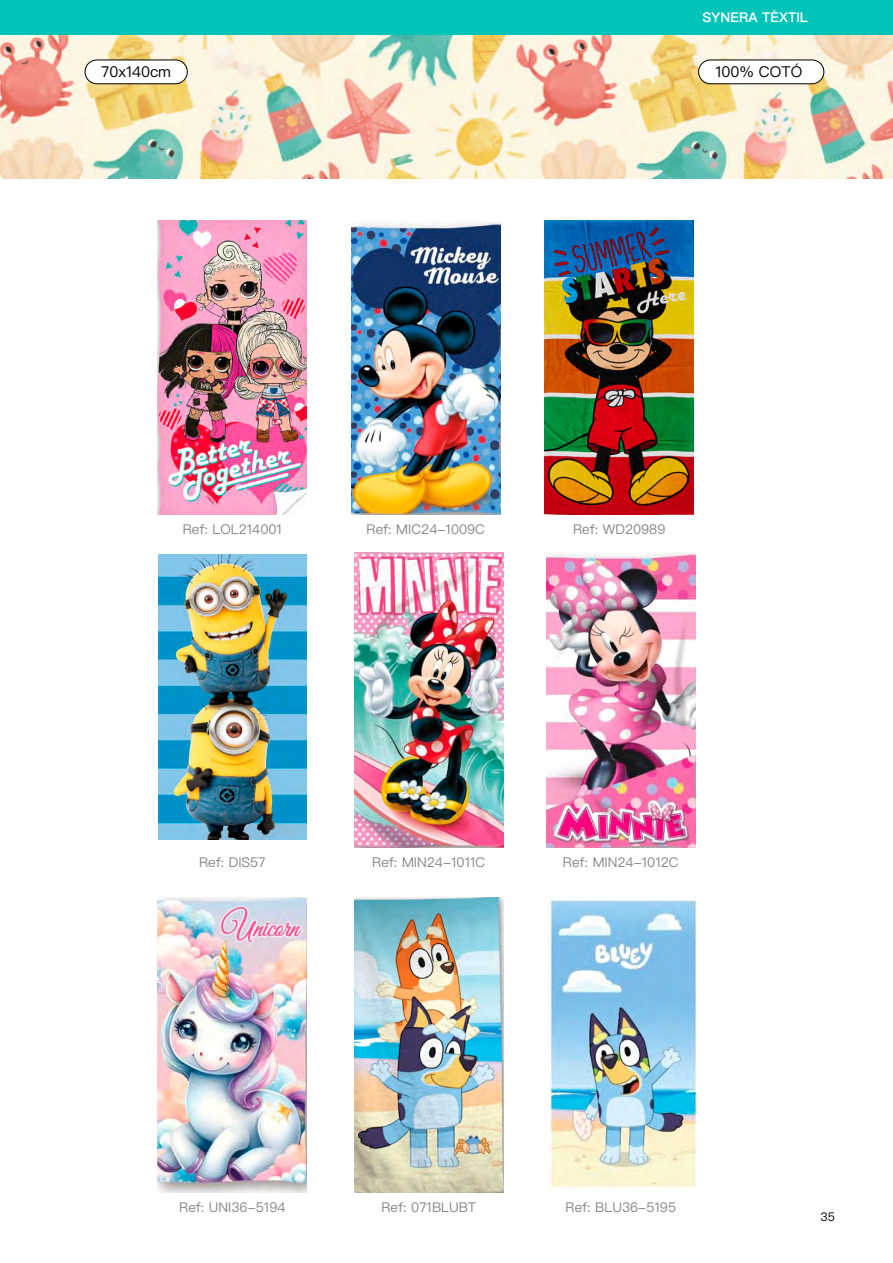
<style>
.page{position:relative;width:893px;height:1263px;background:#fff}
.page>*{position:absolute;margin:0;border:0;box-sizing:border-box;transform-origin:0 0}
.t1{font:15px "Ping Fang HK";color:#000}
.t2{font:13.5px "Ping Fang HK";color:#878787}
.t3{font:600 13.5px "Ping Fang HK";color:#fff}
.t4{font:12px "Ping Fang HK";color:#000}
</style>
<div class="page">
<img style="left:351px;top:221px;width:149px;height:294px">
<img style="left:354px;top:553px;width:149px;height:295px">
<img style="left:354px;top:898px;width:149px;height:295px">
<img style="left:158px;top:898px;width:149px;height:295px">
<img style="left:546px;top:553px;width:149px;height:295px">
<img style="left:548px;top:899px;width:147px;height:290px">
<img style="left:545px;top:220px;width:149px;height:295px">
<img style="left:158px;top:220px;width:149px;height:295px">
<img style="left:159px;top:555px;width:147px;height:284px">
<img style="left:0;top:35px;width:893px;height:144px">
<div style="left:0;top:0;width:893px;height:35px;background:#00c4b7"></div>
<div style="left:85px;top:60px;width:102px;height:24px;background:#fff;border-radius:12px"></div>
<div style="left:85px;top:60px;width:102px;height:24px;border:1px solid #000;border-radius:12px"></div>
<div style="left:699px;top:60px;width:125px;height:24px;background:#fff;border-radius:12px"></div>
<div style="left:698px;top:60px;width:126px;height:24px;border:1px solid #000;border-radius:12px"></div>
<p class="t3" style="left:702px;top:9px;width:107px">SYNERA TÈXTIL</p>
<p class="t1" style="left:101px;top:63px;width:71px">70x140cm</p>
<p class="t1" style="left:715px;top:63px;width:88px">100% COTÓ</p>
<p class="t2" style="left:183px;top:520px;width:101px">Ref: LOL214001</p>
<p class="t2" style="left:573px;top:520px;width:94px">Ref: WD20989</p>
<p class="t2" style="left:367px;top:520px;width:120px">Ref: MIC24-1009C</p>
<p class="t2" style="left:199px;top:854px;width:68px">Ref: DIS57</p>
<p class="t2" style="left:372px;top:854px;width:115px">Ref: MIN24-1011C</p>
<p class="t2" style="left:563px;top:854px;width:117px">Ref: MIN24-1012C</p>
<p class="t2" style="left:179px;top:1199px;width:108px">Ref: UNI36-5194</p>
<p class="t2" style="left:381px;top:1199px;width:96px">Ref: 071BLUBT</p>
<p class="t2" style="left:566px;top:1199px;width:112px">Ref: BLU36-5195</p>
<p class="t4" style="left:821px;top:1209px;width:16px">35</p>
</div>
